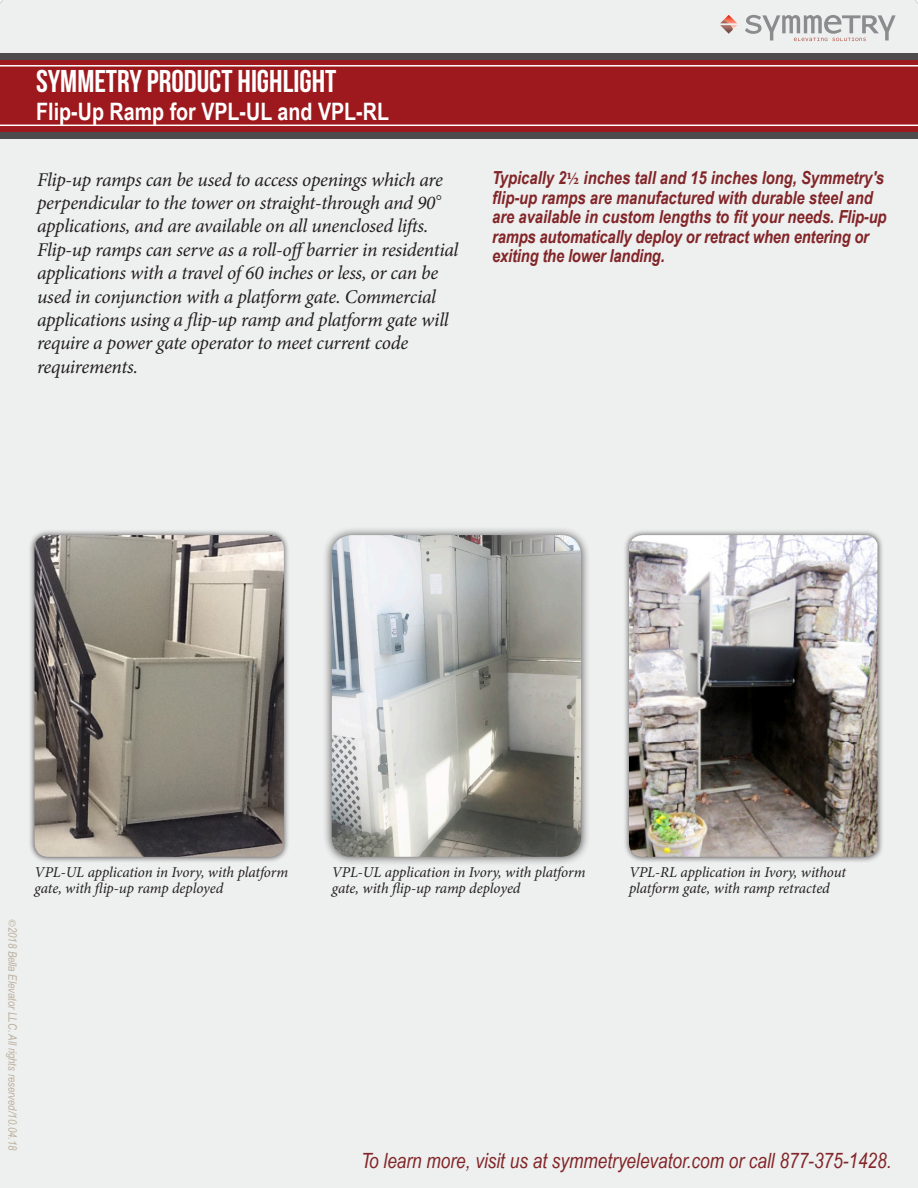
<style>
.page{position:relative;width:918px;height:1188px;background:#eeefef}
.page>*{position:absolute;margin:0;border:0;box-sizing:border-box;transform-origin:0 0}
.t1{font:31.5px "Bebas Neue";color:#fff}
.t2{font:700 24px "Arial Narrow";color:#fff}
.t3{font:italic 21px "Arial Narrow";color:#822528}
.t4{font:italic 19.5px/23.4px "Minion Pro";letter-spacing:-.02em;color:#231f20}
.t5{font:italic 700 18px/19.5px "Arial Narrow";color:#822528}
.t6{font:italic 15px/16.5px "Minion Pro";letter-spacing:-.01em;color:#231f20}
.t7{font:italic 11.7px "Arial Narrow";color:#bbaf9d}
.s1{font-family:"Minion Pro";font-style:normal;font-stretch:condensed}
.s2{font-family:"Minion Pro";font-style:normal}
</style>
<div class="page">
<div style="left:0;top:53px;width:918px;height:86px;background:#4d4b4b"></div>
<div style="left:0;top:60px;width:918px;height:72px;background:#9e191d"></div>
<hr style="left:0;top:125px;width:918px;height:1px;background:#fff">
<hr style="left:0;top:65px;width:918px;height:2px;background:#fff">
<div style="left:623px;top:529px;width:261px;height:334px;background:#231f20;opacity:.75"></div>
<img style="left:629px;top:535px;width:248px;height:322px">
<div style="left:323px;top:526px;width:267px;height:340px;background:#231f20;opacity:.75"></div>
<img style="left:332px;top:535px;width:249px;height:322px">
<div style="left:29px;top:529px;width:261px;height:334px;background:#231f20;opacity:.75"></div>
<img style="left:35px;top:535px;width:249px;height:322px">
<svg style="left:720px;top:15px;width:17px;height:19px"></svg>
<svg style="left:745px;top:15px;width:151px;height:26px;background:#cccbcc"></svg>
<p class="t1" style="left:36px;top:64px;width:302px">SYMMETRY PRODUCT HIGHLIGHT</p>
<p class="t2" style="left:36px;top:93px;width:354px">Flip-Up Ramp for VPL-UL and VPL-RL</p>
<p class="t4" style="left:37px;top:168px;width:407px">Flip-up ramps can be used to access openings which are</p>
<p class="t4" style="left:37px;top:191px;width:407px">perpendicular to the tower on straight-through and 90<sup>◦</sup></p>
<p class="t4" style="left:37px;top:214px;width:393px">applications, and are available on all unenclosed lifts.</p>
<p class="t4" style="left:37px;top:238px;width:423px">Flip-up ramps can serve as a roll-offbarrier in residential applications with a travel of 60 inches or less, or can be</p>
<p class="t4" style="left:37px;top:285px;width:401px">used in conjunction with a platform gate. Commercial</p>
<p class="t4" style="left:37px;top:308px;width:413px">applications using a flip-up ramp and platform gate will require a power gate operator to meet current code</p>
<p class="t4" style="left:37px;top:355px;width:103px">requirements.</p>
<p class="t5" style="left:492px;top:168px;width:396px">Typically 2<span class="s1">1/2</span> inches tall and 15 inches long, Symmetry's flip-up ramps are manufactured with durable steel and are available in custom lengths to fit your needs. Flip-up ramps automatically deploy or retract when entering or</p>
<p class="t5" style="left:492px;top:246px;width:174px">exiting the lower landing.</p>
<p class="t7" style="left:21px;top:919px;width:234px;rotate:90deg"><span class="s2">©</span>2018 Bella Elevator LLC. All rights reserved/10.04.18</p>
<p class="t6" style="left:35px;top:864px;width:255px">VPL-UL application in Ivory, with platform gate, with flip-up ramp deployed</p>
<p class="t6" style="left:332px;top:864px;width:255px">VPL-UL application in Ivory, with platform</p>
<p class="t6" style="left:332px;top:880px;width:190px">gate, with flip-up ramp deployed</p>
<p class="t6" style="left:629px;top:864px;width:219px">VPL-RL application in Ivory, without</p>
<p class="t6" style="left:629px;top:880px;width:202px">platform gate, with ramp retracted</p>
<p class="t3" style="left:361px;top:1146px;width:532px">To learn more, visit us at symmetryelevator.com or call 877-375-1428.</p>
</div>
